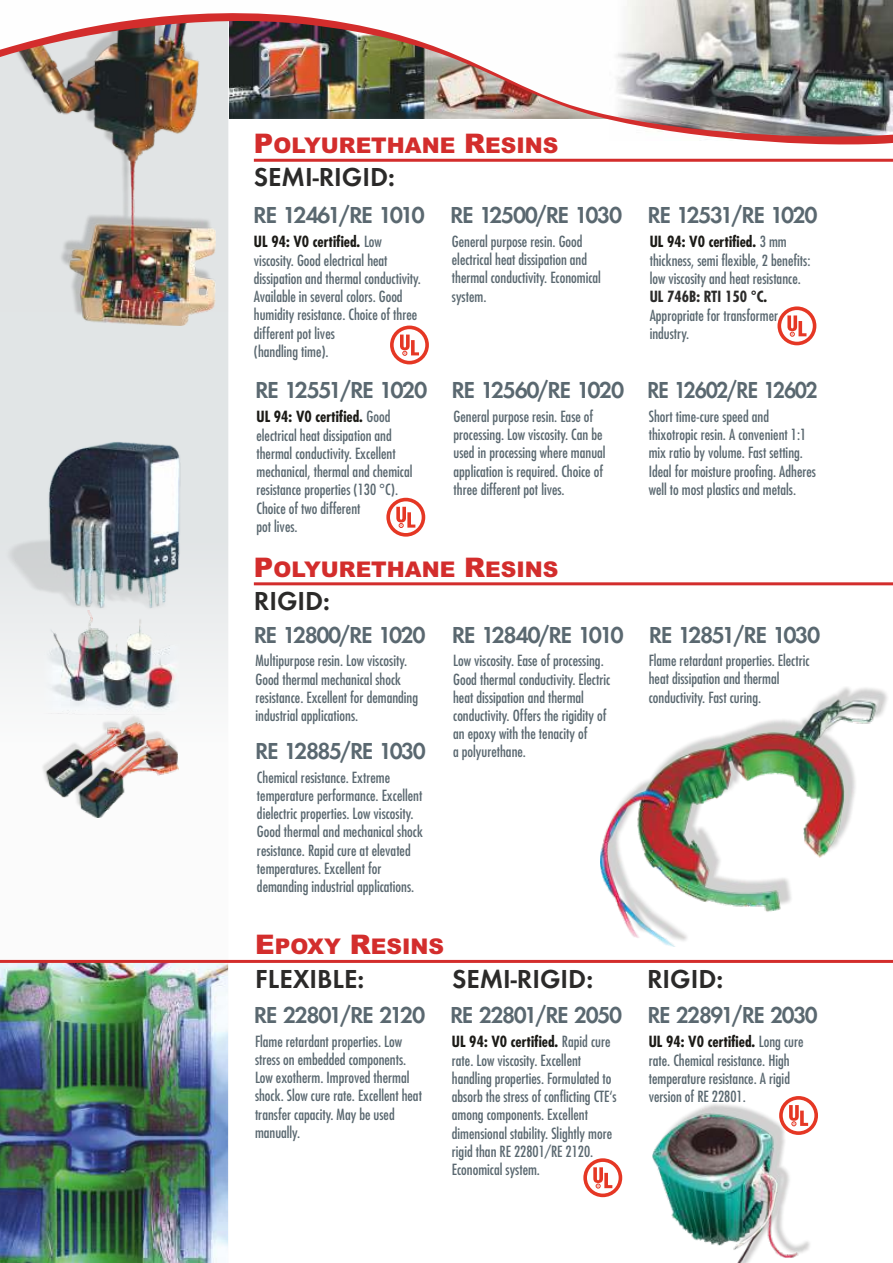
<style>
.page{position:relative;width:893px;height:1263px;background:#fff}
.page>*{position:absolute;margin:0;border:0;box-sizing:border-box;transform-origin:0 0}
.t1{font:600 27px "Futura T";color:#2b2a29}
.t2{font:600 24px "Futura T";letter-spacing:-.065em;color:#5a6870}
.t3{font:600 24px "Futura T";letter-spacing:-.065em;color:#5a6870;scale:.96 1}
.t4{font:600 24px "Futura T";letter-spacing:-.065em;color:#5a6870;scale:.9 1}
.t5{font:600 24px "Futura T";letter-spacing:-.105em;color:#5a6870}
.t6{font:600 24px "Futura T";letter-spacing:-.065em;color:#5a6870;scale:.95 1}
.t7{font:900 21.6px "Arial";color:#d32d2c}
.t8{font:condensed 15px/18.3px "Futura";color:#5a6870}
.t9{font:700 condensed 15px "Futura Std";color:#1c1b17}
.t10{font:700 condensed 15px "Futura Std";color:#2b2a29}
.s1{font-size:27px}
.s2{font-family:"Futura";font-weight:400;color:#5a6870}
.s3{color:#1c1b17}
.s4{font-family:"Futura";font-weight:400;font-stretch:condensed;font-size:15px}
</style>
<div class="page">
<svg style="left:0;top:148px;width:228px;height:812px"></svg>
<img style="left:0;top:148px;width:216px;height:177px">
<img style="left:627px;top:0;width:266px;height:3px">
<img style="left:0;top:3px;width:893px;height:145px">
<img style="left:652px;top:1102px;width:158px;height:161px">
<svg style="left:386px;top:498px;width:39px;height:39px"></svg>
<div style="left:390px;top:501px;width:32px;height:32px;background:#fefefe;border-radius:50%"></div>
<svg style="left:396px;top:507px;width:19px;height:21px"></svg>
<svg style="left:390px;top:326px;width:39px;height:38px"></svg>
<div style="left:394px;top:329px;width:31px;height:32px;background:#fefefe;border-radius:50%"></div>
<svg style="left:400px;top:335px;width:19px;height:21px"></svg>
<svg style="left:777px;top:306px;width:39px;height:39px"></svg>
<svg style="left:781px;top:310px;width:32px;height:32px"></svg>
<svg style="left:787px;top:315px;width:19px;height:21px"></svg>
<svg style="left:779px;top:1096px;width:39px;height:39px"></svg>
<div style="left:783px;top:1100px;width:31px;height:31px;background:#fefefe;border-radius:50%"></div>
<svg style="left:789px;top:1105px;width:19px;height:21px"></svg>
<hr style="left:254px;top:159px;width:639px;height:3px;background:#d32d2c">
<hr style="left:254px;top:582px;width:639px;height:3px;background:#d32d2c">
<img style="left:0;top:441px;width:185px;height:168px">
<img style="left:42px;top:715px;width:137px;height:103px">
<img style="left:600px;top:687px;width:288px;height:260px">
<img style="left:0;top:963px;width:228px;height:300px">
<hr style="left:0;top:960px;width:893px;height:3px;background:#d32d2c">
<svg style="left:583px;top:1158px;width:39px;height:39px"></svg>
<div style="left:587px;top:1162px;width:32px;height:31px;background:#fefefe;border-radius:50%"></div>
<svg style="left:593px;top:1167px;width:19px;height:21px"></svg>
<img style="left:43px;top:609px;width:137px;height:124px">
<h3 class="t7" style="left:254px;top:138px;width:306px"><span class="s1">P</span>OLYURETHANE <span class="s1">R</span>ESINS</h3>
<h1 class="t1" style="left:254px;top:166px;width:143px">SEMI-RIGID:</h1>
<h2 class="t5" style="left:253px;top:205px;width:173px">RE 12461/RE 1010</h2>
<h2 class="t3" style="left:647px;top:205px;width:179px">RE 12531/RE 1020</h2>
<h2 class="t2" style="left:450px;top:205px;width:173px">RE 12500/RE 1030</h2>
<p class="t8" style="left:452px;top:233px;width:151px">General purpose resin. Good electrical heat dissipation and thermal conductivity. Economical system.</p>
<p class="t9" style="left:254px;top:234px;width:129px">UL 94: V0 certified. <span class="s2">Low</span></p>
<p class="t8" style="left:254px;top:252px;width:169px">viscosity. Good electrical heat dissipation and thermal conductivity.<br>Available in several colors. Good humidity resistance. Choice of three different pot lives<br>(handling time).</p>
<p class="t9" style="left:650px;top:234px;width:139px">UL 94: V0 certified. <span class="s2">3 mm</span></p>
<p class="t8" style="left:650px;top:252px;width:162px">thickness, semi flexible, 2 benefits: low viscosity and heat resistance.</p>
<p class="t10" style="left:650px;top:290px;width:119px">UL 746B: RTI 150 °C<span class="s3">.</span></p>
<p class="t8" style="left:650px;top:308px;width:130px">Appropriate for transformer industry.</p>
<h2 class="t2" style="left:255px;top:380px;width:174px">RE 12551/RE 1020</h2>
<p class="t9" style="left:256px;top:409px;width:135px">UL 94: V0 certified. <span class="s2">Good</span></p>
<p class="t8" style="left:256px;top:427px;width:157px">electrical heat dissipation and thermal conductivity. Excellent mechanical, thermal and chemical resistance properties (130 °C).<br>Choice of two different<br>pot lives.</p>
<h2 class="t2" style="left:452px;top:380px;width:174px">RE 12560/RE 1020</h2>
<p class="t8" style="left:454px;top:408px;width:153px">General purpose resin. Ease of processing. Low viscosity. Can be used in processing where manual application is required. Choice of three different pot lives.</p>
<h3 class="t7" style="left:254px;top:561px;width:306px"><span class="s1">P</span>OLYURETHANE <span class="s1">R</span>ESINS</h3>
<h1 class="t1" style="left:254px;top:589px;width:78px">RIGID:</h1>
<h2 class="t2" style="left:254px;top:624px;width:173px">RE 12800/RE 1020</h2>
<p class="t8" style="left:255px;top:653px;width:164px">Multipurpose resin. Low viscosity.<br>Good thermal mechanical shock resistance. Excellent for demanding industrial applications.</p>
<h2 class="t2" style="left:452px;top:624px;width:173px">RE 12840/RE 1010</h2>
<p class="t8" style="left:453px;top:653px;width:159px">Low viscosity. Ease of processing.<br>Good thermal conductivity. Electric heat dissipation and thermal conductivity. Offers the rigidity of an epoxy with the tenacity of</p>
<h2 class="t3" style="left:255px;top:741px;width:283px">RE 12885/RE 1030 <span class="s4">a polyurethane.</span></h2>
<p class="t8" style="left:257px;top:769px;width:167px">Chemical resistance. Extreme temperature performance. Excellent dielectric properties. Low viscosity.<br>Good thermal and mechanical shock resistance. Rapid cure at elevated temperatures. Excellent for demanding industrial applications.</p>
<h2 class="t4" style="left:647px;top:380px;width:192px">RE 12602/RE 12602</h2>
<p class="t8" style="left:649px;top:409px;width:169px">Short time-cure speed and thixotropic resin. A convenient 1:1 mix ratio by volume. Fast setting.<br>Ideal for moisture proofing. Adheres well to most plastics and metals.</p>
<h2 class="t2" style="left:649px;top:624px;width:173px">RE 12851/RE 1030</h2>
<p class="t8" style="left:649px;top:653px;width:162px">Flame retardant properties. Electric heat dissipation and thermal conductivity. Fast curing.</p>
<h3 class="t7" style="left:255px;top:939px;width:190px"><span class="s1">E</span>POXY <span class="s1">R</span>ESINS</h3>
<h1 class="t1" style="left:255px;top:967px;width:110px">FLEXIBLE:</h1>
<h1 class="t1" style="left:452px;top:967px;width:143px">SEMI-RIGID:</h1>
<h1 class="t1" style="left:647px;top:967px;width:78px">RIGID:</h1>
<h2 class="t2" style="left:254px;top:1005px;width:173px">RE 22801/RE 2120</h2>
<p class="t8" style="left:255px;top:1033px;width:168px">Flame retardant properties. Low stress on embedded components.<br>Low exotherm. Improved thermal shock. Slow cure rate. Excellent heat transfer capacity. May be used manually.</p>
<h2 class="t3" style="left:450px;top:1005px;width:181px">RE 22801/RE 2050</h2>
<p class="t9" style="left:452px;top:1034px;width:160px">UL 94: V0 certified. <span class="s2">Rapid cure</span></p>
<p class="t8" style="left:452px;top:1052px;width:166px">rate. Low viscosity. Excellent handling properties. Formulated to absorb the stress of conflicting CTE‘s among components. Excellent dimensional stability. Slightly more rigid than RE 22801/RE 2120.<br>Economical system.</p>
<h2 class="t6" style="left:647px;top:1005px;width:181px">RE 22891/RE 2030</h2>
<p class="t9" style="left:649px;top:1034px;width:156px">UL 94: V0 certified. <span class="s2">Long cure</span></p>
<p class="t8" style="left:649px;top:1052px;width:143px;text-align:justify">rate. Chemical resistance. High temperature resistance. A rigid version of RE 22801.</p>
</div>
